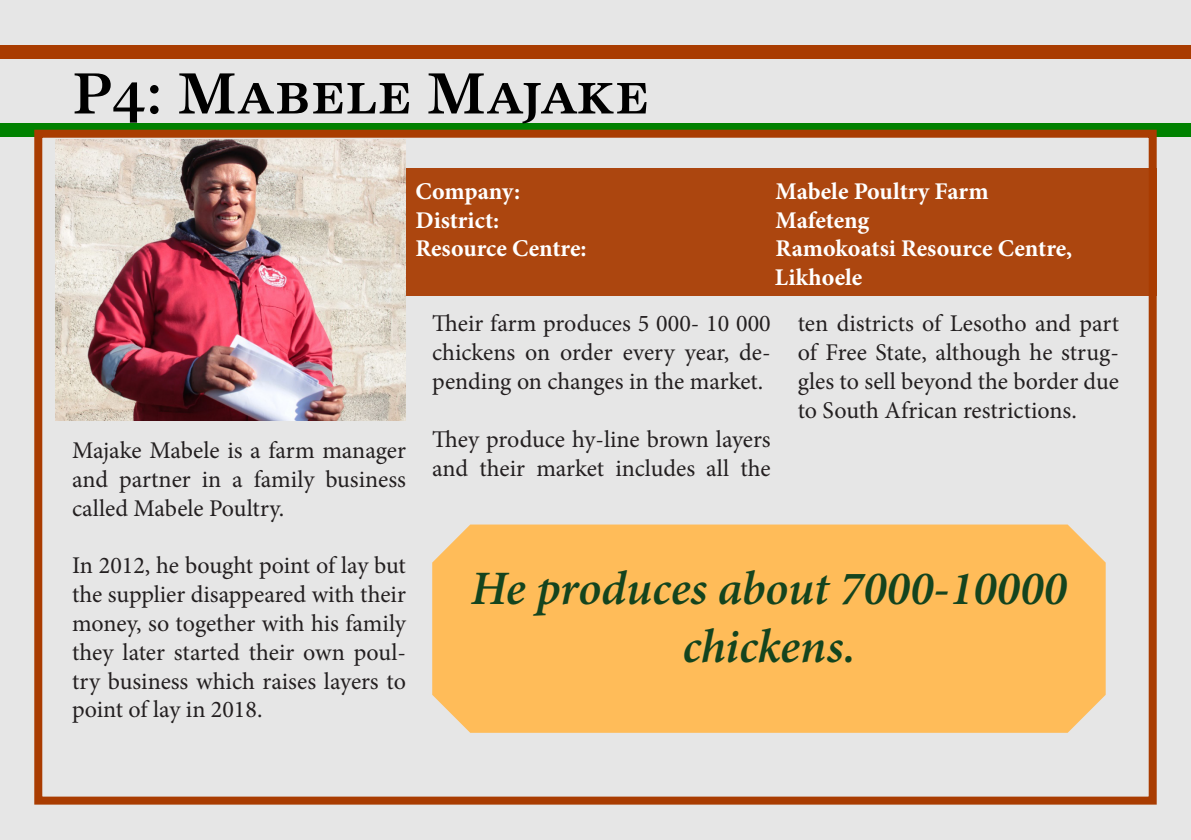
<style>
.page{position:relative;width:1191px;height:840px;background:#fff}
.page>*{position:absolute;margin:0;border:0;box-sizing:border-box;transform-origin:0 0}
.t1{font:700 60px "Antiqua Caps";color:#000}
.t2{font:italic 600 48px/57.6px "Minion Pro";color:#14441e;text-align:center}
.t3{font:24px/28.8px "Minion Pro";color:#231f20;text-align:justify}
.t4{font:700 24px "Minion Pro";letter-spacing:-.005em;color:#fff}
</style>
<div class="page">
<div style="left:0;top:0;width:1191px;height:839px;background:#e6e6e6"></div>
<div style="left:0;top:45px;width:1191px;height:14px;background:#a93c01"></div>
<svg style="left:0;top:123px;width:1191px;height:13px;background:#067e00"></svg>
<div style="left:34px;top:130px;width:1122px;height:674px;border:8px solid #a93c01"></div>
<div style="left:406px;top:169px;width:750px;height:127px;background:#ac460f"></div>
<div style="left:432px;top:524px;width:673px;height:208px;background:#ffbc59"></div>
<img style="left:55px;top:139px;width:350px;height:281px">
<p class="t1" style="left:72px;top:59px;width:579px">P4: Mabele Majake</p>
<p class="t4" style="left:415px;top:174px;width:106px">Company:</p>
<p class="t4" style="left:775px;top:174px;width:214px">Mabele Poultry Farm</p>
<p class="t4" style="left:415px;top:203px;width:85px">District:</p>
<p class="t4" style="left:775px;top:203px;width:95px">Mafeteng</p>
<p class="t4" style="left:415px;top:232px;width:173px">Resource Centre:</p>
<p class="t4" style="left:775px;top:232px;width:298px">Ramokoatsi Resource Centre,</p>
<p class="t4" style="left:775px;top:260px;width:89px">Likhoele</p>
<p class="t3" style="left:72px;top:435px;width:335px">Majake Mabele is a farm manager and partner in a family business called Mabele Poultry.</p>
<p class="t3" style="left:72px;top:551px;width:335px">In 2012, he bought point of lay but the supplier disappeared with their money, so together with his family they later started their own poul&shy;try business which raises layers to point of lay in 2018.</p>
<p class="t3" style="left:432px;top:309px;width:340px">Their farm produces 5 000- 10 000 chickens on order every year, de&shy;pending on changes in the market.</p>
<p class="t3" style="left:432px;top:424px;width:340px">They produce hy-line brown layers and their market includes all the</p>
<p class="t3" style="left:797px;top:309px;width:323px">ten districts of Lesotho and part of Free State, although he strug&shy;gles to sell beyond the border due to South African restrictions.</p>
<p class="t2" style="left:471px;top:559px;width:598px">He produces about 7000-10000 chickens.</p>
</div>
